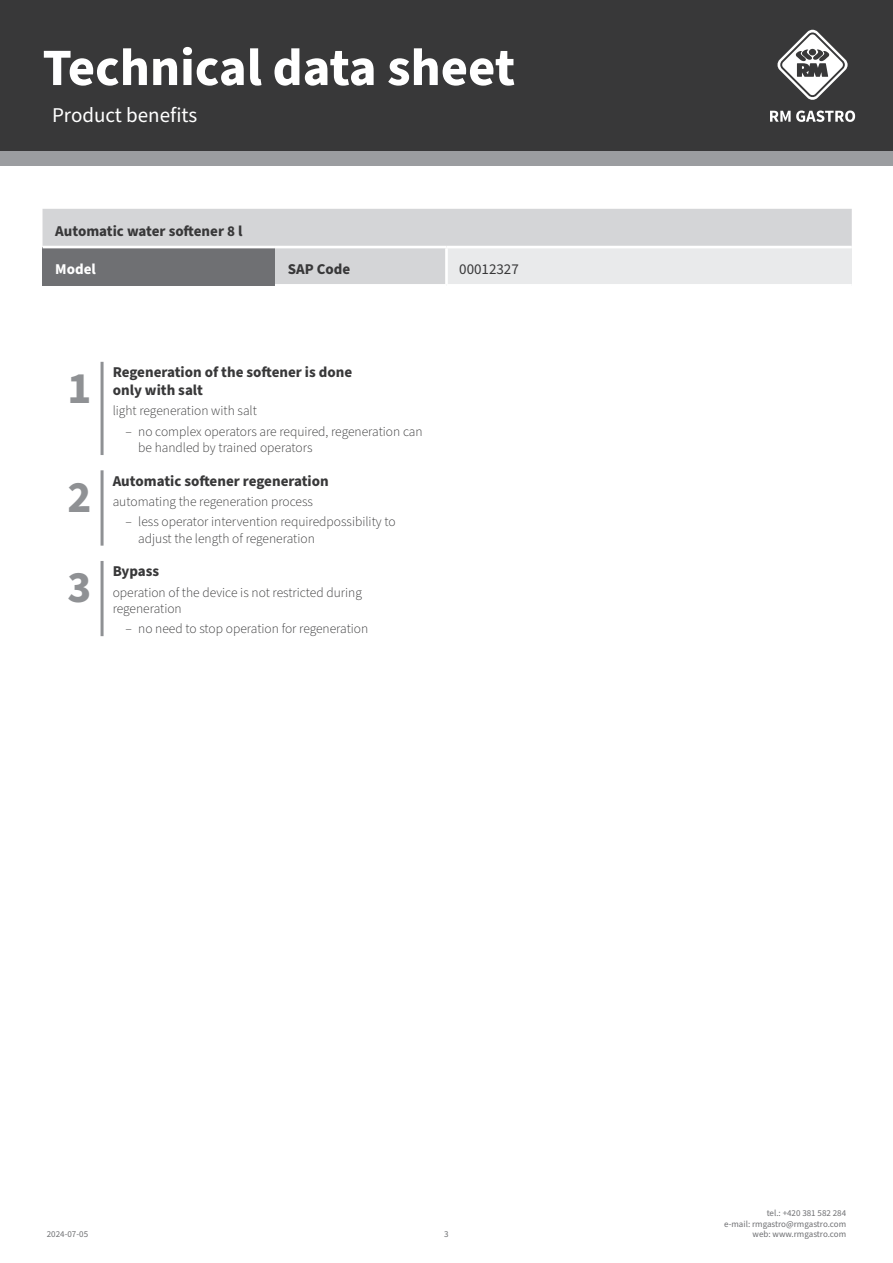
<style>
.page{position:relative;width:893px;height:1263px;background:#fff}
.page>*{position:absolute;margin:0;border:0;box-sizing:border-box;transform-origin:0 0}
.t1{font:700 52.5px "Source Sans Pro";color:#fff}
.TraitNr{font:700 45px "Source Sans Pro";color:#8f9194}
.kapitola{font:21px "Source Sans Pro";color:#fff}
.TraitParameter{font:700 15px/18px "Source Sans Pro";color:#383839}
.tabulka_-_text{font:700 15px "Source Sans Pro";color:#383839}
.tabulka_-_text-2{font:15px "Source Sans Pro";color:#383839}
.tabulka_-_text-3{font:700 15px "Source Sans Pro";color:#fff}
.TraitAdventage{font:300 13.5px/16.2px "Source Sans Pro";color:#383839}
.t2{font:9px/10.8px "Source Sans Pro";color:#6f7073;text-align:right}
</style>
<div class="page">
<div style="left:0;top:0;width:893px;height:166px;background:#9b9da0"></div>
<div style="left:0;top:0;width:893px;height:151px;background:#383839"></div>
<svg style="left:777px;top:30px;width:71px;height:70px"></svg>
<svg style="left:770px;top:111px;width:85px;height:11px"></svg>
<hr style="left:101px;top:362px;width:3px;height:93px;background:#8f9194">
<hr style="left:101px;top:470px;width:3px;height:76px;background:#8f9194">
<hr style="left:101px;top:561px;width:3px;height:75px;background:#8f9194">
<div style="left:43px;top:209px;width:809px;height:75px;background:#d4d5d7"></div>
<div style="left:43px;top:247px;width:232px;height:38px;background:#6f7073"></div>
<div style="left:446px;top:247px;width:406px;height:38px;background:#e9eaeb"></div>
<hr style="left:445px;top:248px;width:3px;height:36px;background:#fff">
<hr style="left:446px;top:284px;width:406px;height:3px;background:#fff">
<hr style="left:43px;top:246px;width:232px;height:2px;background:#fff">
<hr style="left:275px;top:246px;width:171px;height:2px;background:#fff">
<hr style="left:446px;top:246px;width:406px;height:2px;background:#fff">
<h1 class="t1" style="left:43px;top:32px;width:474px">Technical data sheet</h1>
<p class="kapitola" style="left:52px;top:101px;width:147px">Product benefits</p>
<p class="tabulka_-_text" style="left:55px;top:220px;width:189px">Automatic water softener 8 l</p>
<p class="tabulka_-_text-3" style="left:55px;top:259px;width:42px">Model</p>
<p class="tabulka_-_text" style="left:288px;top:259px;width:64px">SAP Code</p>
<p class="tabulka_-_text-2" style="left:459px;top:259px;width:61px">00012327</p>
<p class="TraitNr" style="left:67px;top:358px;width:25px">1</p>
<p class="TraitParameter" style="left:113px;top:363px;width:241px">Regeneration of the softener is done only with salt</p>
<p class="TraitAdventage" style="left:113px;top:403px;width:146px">light regeneration with salt</p>
<p class="TraitAdventage" style="left:138px;top:424px;width:286px;text-indent:-13px">– no complex operators are required, regeneration can be handled by trained operators</p>
<p class="TraitNr" style="left:67px;top:466px;width:25px">2</p>
<p class="TraitParameter" style="left:113px;top:472px;width:218px">Automatic softener regeneration</p>
<p class="TraitAdventage" style="left:113px;top:494px;width:202px">automating the regeneration process</p>
<p class="TraitAdventage" style="left:138px;top:514px;width:259px;text-indent:-13px">– less operator intervention requiredpossibility to adjust the length of regeneration</p>
<p class="TraitNr" style="left:67px;top:557px;width:25px">3</p>
<p class="TraitParameter" style="left:113px;top:562px;width:48px">Bypass</p>
<p class="TraitAdventage" style="left:113px;top:584px;width:251px">operation of the device is not restricted during regeneration</p>
<p class="TraitAdventage" style="left:125px;top:621px;width:244px">– no need to stop operation for regeneration</p>
<p class="t2" style="left:47px;top:1229px;width:43px">2024-07-05</p>
<p class="t2" style="left:444px;top:1229px;width:6px">3</p>
<p class="t2" style="left:724px;top:1208px;width:124px">tel.: +420 381 582 284<br>e-mail: rmgastro@rmgastro.com web: www.rmgastro.com</p>
</div>
